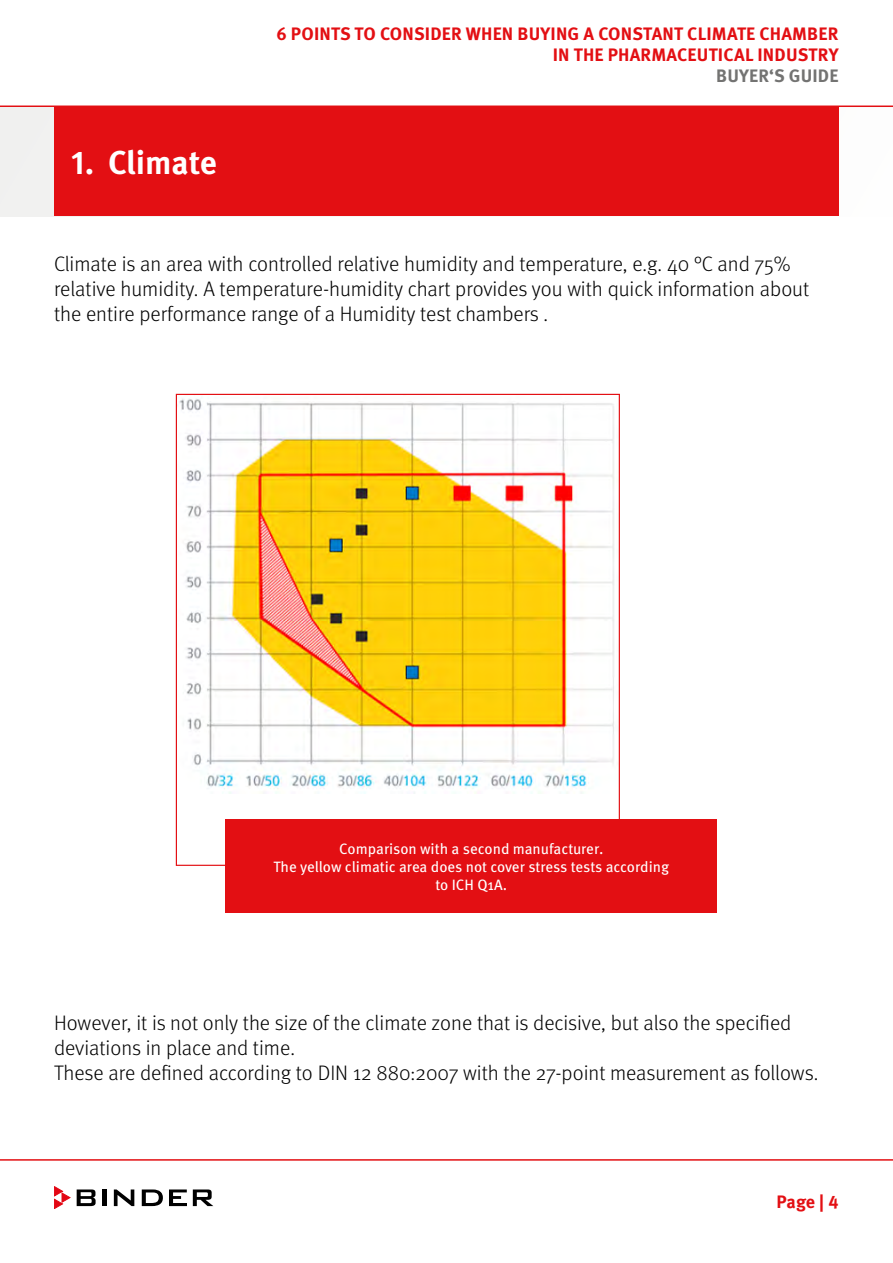
<style>
.page{position:relative;width:893px;height:1263px;background:#fff}
.page>*{position:absolute;margin:0;border:0;box-sizing:border-box;transform-origin:0 0}
.t1{font:700 33px "Meta Pro";letter-spacing:-.005em;color:#fff}
.t2{font:300 21px/25.2px "Meta Pro";color:#000}
.t3{font:700 18px/21px "Meta Pro";letter-spacing:.01em;color:#e30f13;text-align:right}
.t4{font:700 18px "Meta Pro";letter-spacing:.01em;color:#737372}
.t5{font:15px/18px "Meta Pro";color:#fff;text-align:center}
</style>
<div class="page">
<svg style="left:0;top:1159px;width:893px;height:48px"></svg>
<svg style="left:77px;top:1189px;width:19px;height:17px"></svg>
<hr style="left:102px;top:1189px;width:4px;height:17px;background:#000">
<svg style="left:114px;top:1189px;width:20px;height:17px"></svg>
<svg style="left:142px;top:1189px;width:21px;height:17px"></svg>
<svg style="left:169px;top:1189px;width:18px;height:17px"></svg>
<svg style="left:193px;top:1189px;width:20px;height:17px"></svg>
<svg style="left:54px;top:1186px;width:16px;height:23px"></svg>
<svg style="left:0;top:105px;width:893px;height:2px"></svg>
<div style="left:0;top:107px;width:893px;height:109px;background:linear-gradient(to bottom,#f6f2f2,#f7f3f3)"></div>
<div style="left:54px;top:106px;width:784px;height:110px;background:#e30f13"></div>
<img style="left:179px;top:398px;width:435px;height:396px">
<div style="left:226px;top:819px;width:491px;height:94px;background:#e30f13"></div>
<p class="t1" style="left:71px;top:136px;width:147px">1. Climate</p>
<p class="t3" style="left:276px;top:22px;width:564px">6 POINTS TO CONSIDER WHEN BUYING A CONSTANT CLIMATE CHAMBER<br>IN THE PHARMACEUTICAL INDUSTRY</p>
<p class="t4" style="left:716px;top:61px;width:124px">BUYER‘S GUIDE</p>
<p class="t2" style="left:54px;top:250px;width:757px">Climate is an area with controlled relative humidity and temperature, e.g. 40 °C and 75% relative humidity. A temperature-humidity chart provides you with quick information about the entire performance range of a Humidity test chambers .</p>
<p class="t5" style="left:339px;top:838px;width:266px">Comparison with a second manufacturer.</p>
<p class="t5" style="left:273px;top:856px;width:397px">The yellow climatic area does not cover stress tests according to ICH Q1A.</p>
<p class="t2" style="left:54px;top:1009px;width:739px">However, it is not only the size of the climate zone that is decisive, but also the specified deviations in place and time.</p>
<p class="t2" style="left:54px;top:1059px;width:766px">These are defined according to DIN 12 880:2007 with the 27-point measurement as follows.</p>
<p class="t3" style="left:776px;top:1190px;width:63px">Page | 4</p>
</div>
